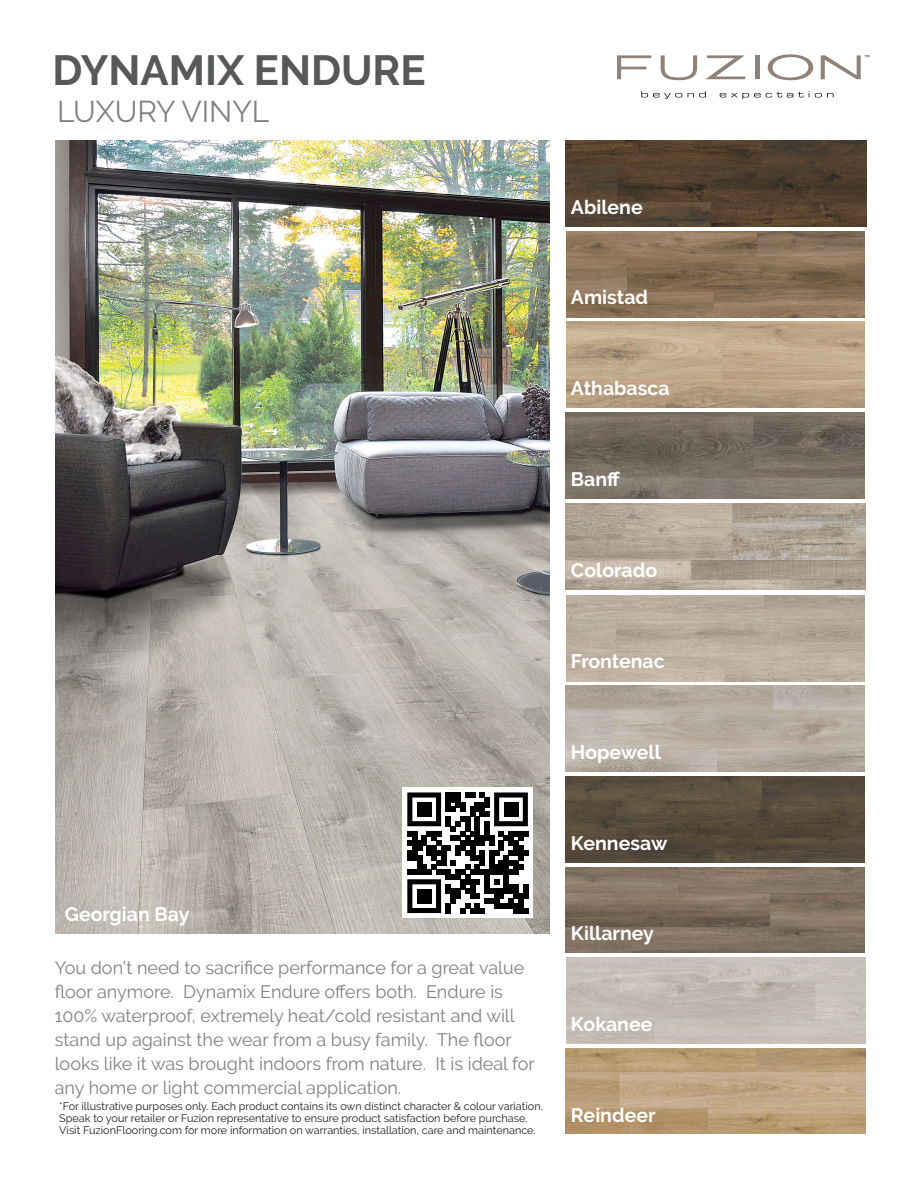
<style>
.page{position:relative;width:918px;height:1188px;background:#fff}
.page>*{position:absolute;margin:0;border:0;box-sizing:border-box;transform-origin:0 0}
.t1{font:700 42px "Raleway";color:#57585a}
.t2{font:30px "Raleway";color:#808285}
.t3{font:700 19.5px "Raleway";color:#fff}
.t4{font:18px/24px "Raleway";color:#808285}
.t5{font:10.8px/12px "Raleway";color:#231f20}
</style>
<div class="page">
<svg style="left:617px;top:55px;width:34px;height:24px"></svg>
<svg style="left:661px;top:55px;width:36px;height:25px"></svg>
<svg style="left:706px;top:55px;width:40px;height:24px"></svg>
<hr style="left:755px;top:55px;width:4px;height:24px;background:#8f8279">
<svg style="left:768px;top:54px;width:45px;height:26px"></svg>
<svg style="left:821px;top:55px;width:48px;height:24px"></svg>
<svg style="left:641px;top:91px;width:41px;height:8px"></svg>
<svg style="left:688px;top:91px;width:18px;height:7px"></svg>
<svg style="left:720px;top:91px;width:114px;height:8px"></svg>
<img style="left:56px;top:141px;width:493px;height:793px">
<div style="left:403px;top:788px;width:130px;height:130px;background:#fff"></div>
<svg style="left:407px;top:792px;width:121px;height:121px"></svg>
<div style="left:417px;top:802px;width:14px;height:15px;background:#000"></div>
<div style="left:504px;top:802px;width:14px;height:15px;background:#000"></div>
<div style="left:417px;top:889px;width:14px;height:14px;background:#000"></div>
<img style="left:566px;top:412px;width:299px;height:86px">
<img style="left:566px;top:867px;width:299px;height:86px">
<img style="left:567px;top:322px;width:298px;height:86px">
<img style="left:566px;top:777px;width:299px;height:85px">
<img style="left:567px;top:231px;width:298px;height:86px">
<img style="left:566px;top:686px;width:299px;height:86px">
<img style="left:566px;top:141px;width:301px;height:86px">
<img style="left:566px;top:595px;width:299px;height:86px">
<img style="left:566px;top:503px;width:300px;height:86px">
<img style="left:567px;top:958px;width:299px;height:86px">
<img style="left:566px;top:1048px;width:300px;height:86px">
<p class="t1" style="left:52px;top:46px;width:375px">DYNAMIX ENDURE</p>
<h2 class="t2" style="left:57px;top:94px;width:214px">LUXURY VINYL</h2>
<p class="t3" style="left:571px;top:196px;width:73px">Abilene</p>
<p class="t3" style="left:571px;top:286px;width:79px">Amistad</p>
<p class="t3" style="left:571px;top:377px;width:100px">Athabasca</p>
<p class="t3" style="left:571px;top:468px;width:51px">Banff</p>
<p class="t3" style="left:571px;top:559px;width:88px">Colorado</p>
<p class="t3" style="left:571px;top:650px;width:95px">Frontenac</p>
<p class="t3" style="left:65px;top:903px;width:126px">Georgian Bay</p>
<p class="t4" style="left:55px;top:955px;width:481px">You don’t need to sacrifice performance for a great value floor anymore. Dynamix Endure offers both. Endure is 100% waterproof, extremely heat/cold resistant and will stand up against the wear from a busy family. The floor looks like it was brought indoors from nature. It is ideal for any home or light commercial application.</p>
<p class="t5" style="left:59px;top:1100px;width:485px">*For illustrative purposes only. Each product contains its own distinct character &amp; colour variation.<br>Speak to your retailer or Fuzion representative to ensure product satisfaction before purchase.<br>Visit FuzionFlooring.com for more information on warranties, installation, care and maintenance.</p>
<p class="t3" style="left:571px;top:741px;width:92px">Hopewell</p>
<p class="t3" style="left:571px;top:832px;width:98px">Kennesaw</p>
<p class="t3" style="left:571px;top:922px;width:85px">Killarney</p>
<p class="t3" style="left:571px;top:1013px;width:83px">Kokanee</p>
<p class="t3" style="left:571px;top:1104px;width:86px">Reindeer</p>
</div>
